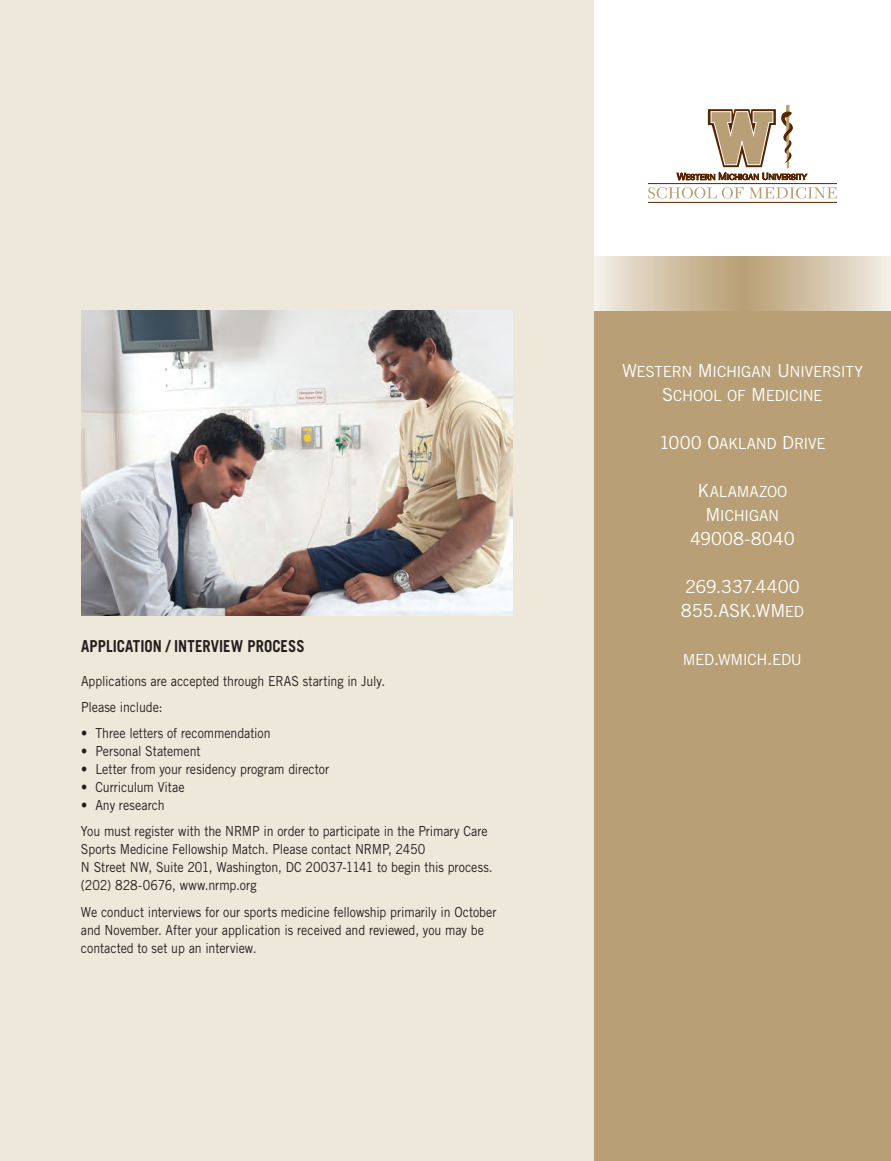
<style>
.page{position:relative;width:891px;height:1161px;background:#fff}
.page>*{position:absolute;margin:0;border:0;box-sizing:border-box;transform-origin:0 0}
.t1{font:18px "Trade Gothic LT Std SC850";letter-spacing:-.005em;color:#fff}
.Sidebar{font:700 16.5px "Trade Gothic LT Std";letter-spacing:.005em;color:#231f20;scale:.9 1}
.t2{font:15.3px "Trade Gothic LT Std SC850";letter-spacing:-.02em;color:#fff}
.Sidebar-2{font:13.8px/18px "Trade Gothic LT Std";letter-spacing:-.005em;color:#231f20;scale:.9 1}
.s1{font-size:18px}
.s2{font-size:15.3px}
</style>
<div class="page">
<div style="left:594px;top:310px;width:297px;height:851px;background:#b89f76"></div>
<div style="left:0;top:0;width:594px;height:1161px;background:#eee8db"></div>
<svg style="left:594px;top:256px;width:297px;height:54px;background:#d4c5ab"></svg>
<svg style="left:648px;top:187px;width:96px;height:12px"></svg>
<svg style="left:750px;top:187px;width:87px;height:12px"></svg>
<hr style="left:648px;top:183px;width:189px;height:1px;background:#572500">
<hr style="left:648px;top:202px;width:189px;height:1px;background:#572500">
<svg style="left:677px;top:105px;width:130px;height:76px"></svg>
<img style="left:81px;top:310px;width:432px;height:305px">
<p class="Sidebar" style="left:81px;top:636px;width:250px">APPLICATION / INTERVIEW PROCESS</p>
<p class="Sidebar-2" style="left:81px;top:671px;width:339px">Applications are accepted through ERAS starting in July.</p>
<p class="Sidebar-2" style="left:81px;top:698px;width:92px">Please include:</p>
<p class="Sidebar-2" style="left:81px;top:724px;width:212px">• Three letters of recommendation</p>
<p class="Sidebar-2" style="left:81px;top:742px;width:135px">• Personal Statement</p>
<p class="Sidebar-2" style="left:81px;top:760px;width:277px">• Letter from your residency program director</p>
<p class="Sidebar-2" style="left:81px;top:778px;width:117px">• Curriculum Vitae</p>
<p class="Sidebar-2" style="left:81px;top:796px;width:95px">• Any research</p>
<p class="Sidebar-2" style="left:81px;top:822px;width:459px">You must register with the NRMP in order to participate in the Primary Care Sports Medicine Fellowship Match. Please contact NRMP, 2450<br>N Street NW, Suite 201, Washington, DC 20037-1141 to begin this process. (202) 828-0676, www.nrmp.org</p>
<p class="Sidebar-2" style="left:81px;top:902px;width:463px">We conduct interviews for our sports medicine fellowship primarily in October and November. After your application is received and reviewed, you may be contacted to set up an interview.</p>
<p class="t2" style="left:622px;top:363px;width:242px"><span class="s1">W</span>ESTERN <span class="s1">M</span>ICHIGAN <span class="s1">U</span>NIVERSITY</p>
<p class="t2" style="left:662px;top:387px;width:159px"><span class="s1">S</span>CHOOL OF <span class="s1">M</span>EDICINE</p>
<p class="t2" style="left:659px;top:435px;width:166px"><span class="s1">1000 O</span>AKLAND <span class="s1">D</span>RIVE</p>
<p class="t2" style="left:698px;top:483px;width:91px"><span class="s1">K</span>ALAMAZOO</p>
<p class="t2" style="left:706px;top:507px;width:75px"><span class="s1">M</span>ICHIGAN</p>
<p class="t1" style="left:690px;top:528px;width:106px">49008-8040</p>
<p class="t1" style="left:685px;top:576px;width:116px">269.337.4400</p>
<p class="t1" style="left:681px;top:600px;width:125px">855.ASK.WM<span class="s2">ED</span></p>
<p class="t2" style="left:683px;top:651px;width:117px">MED<span class="s1">.</span>WM ICH<span class="s1">.</span>EDU</p>
</div>
